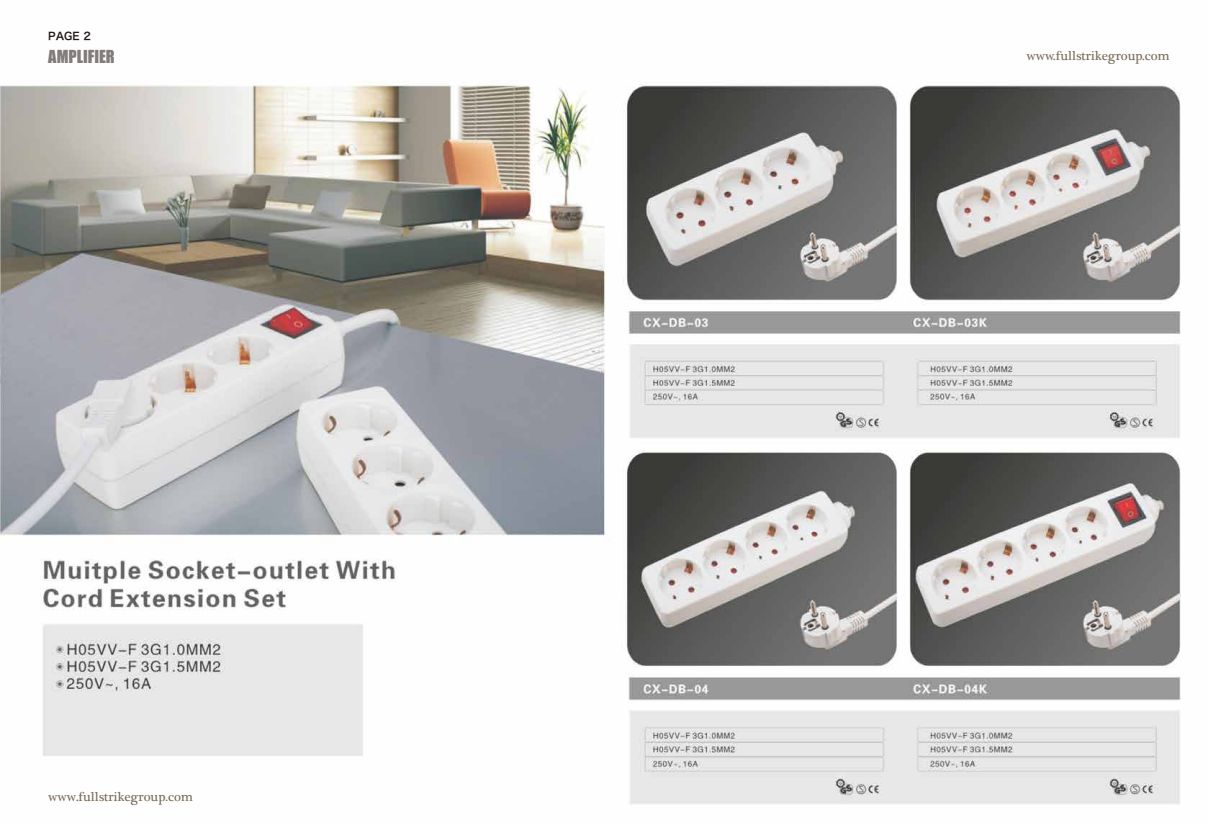
<style>
.page{position:relative;width:1208px;height:825px;background:#fff}
.page>*{position:absolute;margin:0;border:0;box-sizing:border-box;transform-origin:0 0}
.t1{font:16.5px "Impact";color:#827c7c}
.t2{font:13px "Plantagenet Cherokee";color:#786a56}
.t3{font:10.5px "Hiragino Sans GB W6";color:#221714}
</style>
<div class="page">
<img style="left:0;top:81px;width:1181px;height:724px">
<p class="t3" style="left:48px;top:29px;width:44px">PAGE 2</p>
<p class="t1" style="left:48px;top:44px;width:68px">AMPLIFIER</p>
<p class="t2" style="left:48px;top:788px;width:146px">www.fullstrikegroup.com</p>
<p class="t2" style="left:1026px;top:48px;width:144px">www.fullstrikegroup.com</p>
</div>
